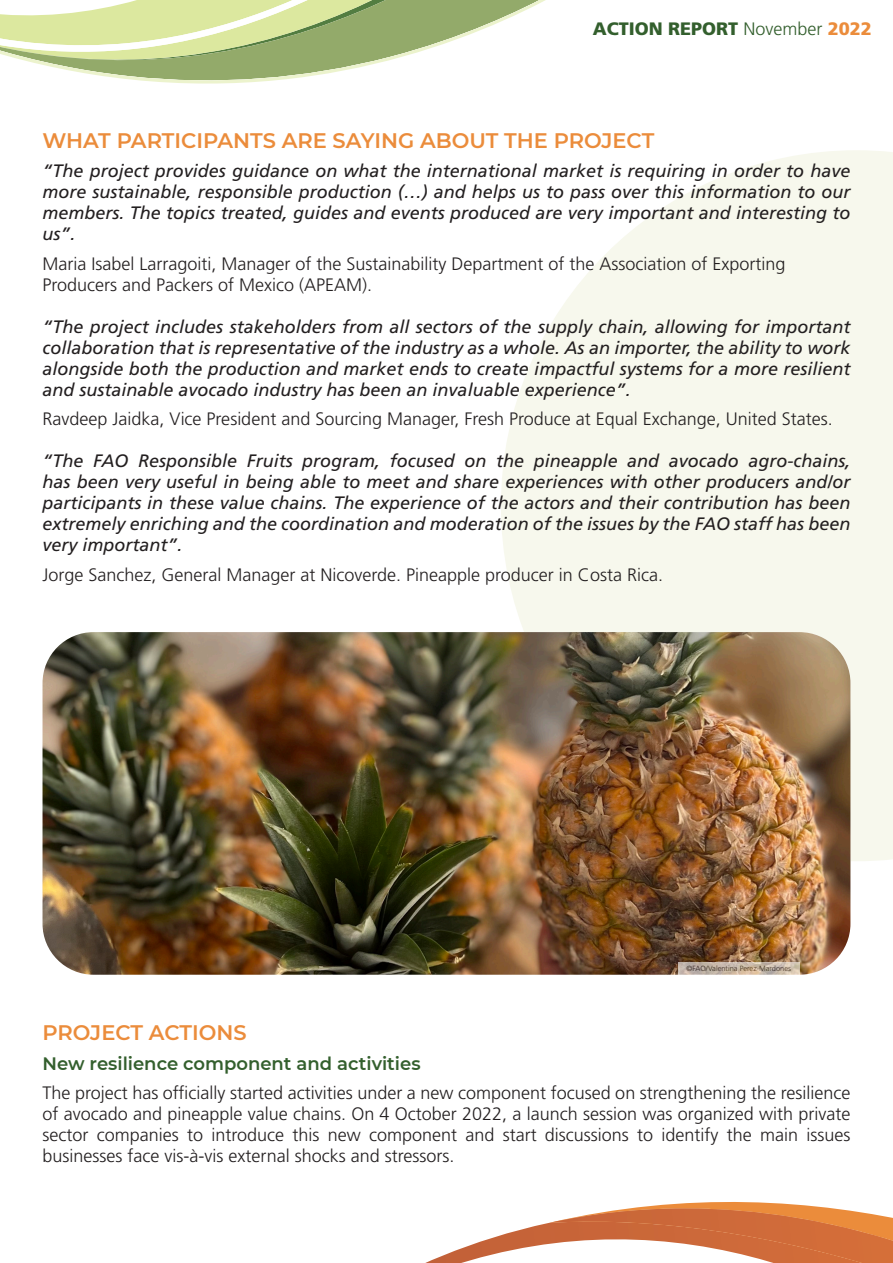
<style>
.page{position:relative;width:893px;height:1263px;background:#fff}
.page>*{position:absolute;margin:0;border:0;box-sizing:border-box;transform-origin:0 0}
.t1{font:600 21px "Montserrat";color:#eb8c3b}
.Text{font:italic 18px/21px "Frutiger LT Std";color:#231f20;text-align:justify}
.Text-2{font:300 18px/21px "Frutiger LT Std";color:#231f20}
.Subtitle{font:600 18px "Montserrat";color:#335f2d}
.t2{font:900 18px "Frutiger LT Std";color:#335f2d}
.t3{font:300 7.5px "Frutiger LT Std";color:#231f20}
.s1{font-weight:300}
.s2{color:#eb8c3b}
</style>
<div class="page">
<svg style="left:501px;top:150px;width:392px;height:711px;fill:#f7f8ed"></svg>
<svg style="left:0;top:0;width:546px;height:84px"></svg>
<svg style="left:425px;top:1223px;width:124px;height:40px"></svg>
<svg style="left:549px;top:1202px;width:344px;height:61px"></svg>
<img style="left:43px;top:632px;width:807px;height:343px">
<svg style="left:678px;top:962px;width:122px;height:13px;background:#c9baab"></svg>
<p class="t2" style="left:593px;top:18px;width:280px">ACTION REPORT <span class="s1">November</span> <span class="s2">2022</span></p>
<p class="t1" style="left:43px;top:126px;width:613px">WHAT PARTICIPANTS ARE SAYING ABOUT THE PROJECT</p>
<p class="Text" style="left:43px;top:161px;width:809px">“The project provides guidance on what the international market is requiring in order to have more sustainable, responsible production (…) and helps us to pass over this information to our members. The topics treated, guides and events produced are very important and interesting to us”.</p>
<p class="Text-2" style="left:43px;top:253px;width:745px">Maria Isabel Larragoiti, Manager of the Sustainability Department of the Association of Exporting<br>Producers and Packers of Mexico (APEAM).</p>
<p class="Text" style="left:43px;top:316px;width:809px">“The project includes stakeholders from all sectors of the supply chain, allowing for important collaboration that is representative of the industry as a whole. As an importer, the ability to work alongside both the production and market ends to create impactful systems for a more resilient and sustainable avocado industry has been an invaluable experience”.</p>
<p class="Text-2" style="left:43px;top:409px;width:792px">Ravdeep Jaidka, Vice President and Sourcing Manager, Fresh Produce at Equal Exchange, United States.</p>
<p class="Text" style="left:43px;top:451px;width:809px">“The FAO Responsible Fruits program, focused on the pineapple and avocado agro-chains, has been very useful in being able to meet and share experiences with other producers and/or participants in these value chains. The experience of the actors and their contribution has been extremely enriching and the coordination and moderation of the issues by the FAO staff has been very important”.</p>
<p class="Text-2" style="left:43px;top:564px;width:622px">Jorge Sanchez, General Manager at Nicoverde. Pineapple producer in Costa Rica.</p>
<p class="t3" style="left:687px;top:964px;width:106px">©FAO/Valentina Perez-Mardones</p>
<p class="t1" style="left:43px;top:1018px;width:206px">PROJECT ACTIONS</p>
<p class="Subtitle" style="left:43px;top:1051px;width:380px">New resilience component and activities</p>
<p class="Text-2" style="left:43px;top:1083px;width:809px;text-align:justify">The project has officially started activities under a new component focused on strengthening the resilience of avocado and pineapple value chains. On 4 October 2022, a launch session was organized with private sector companies to introduce this new component and start discussions to identify the main issues businesses face vis-à-vis external shocks and stressors.</p>
</div>
